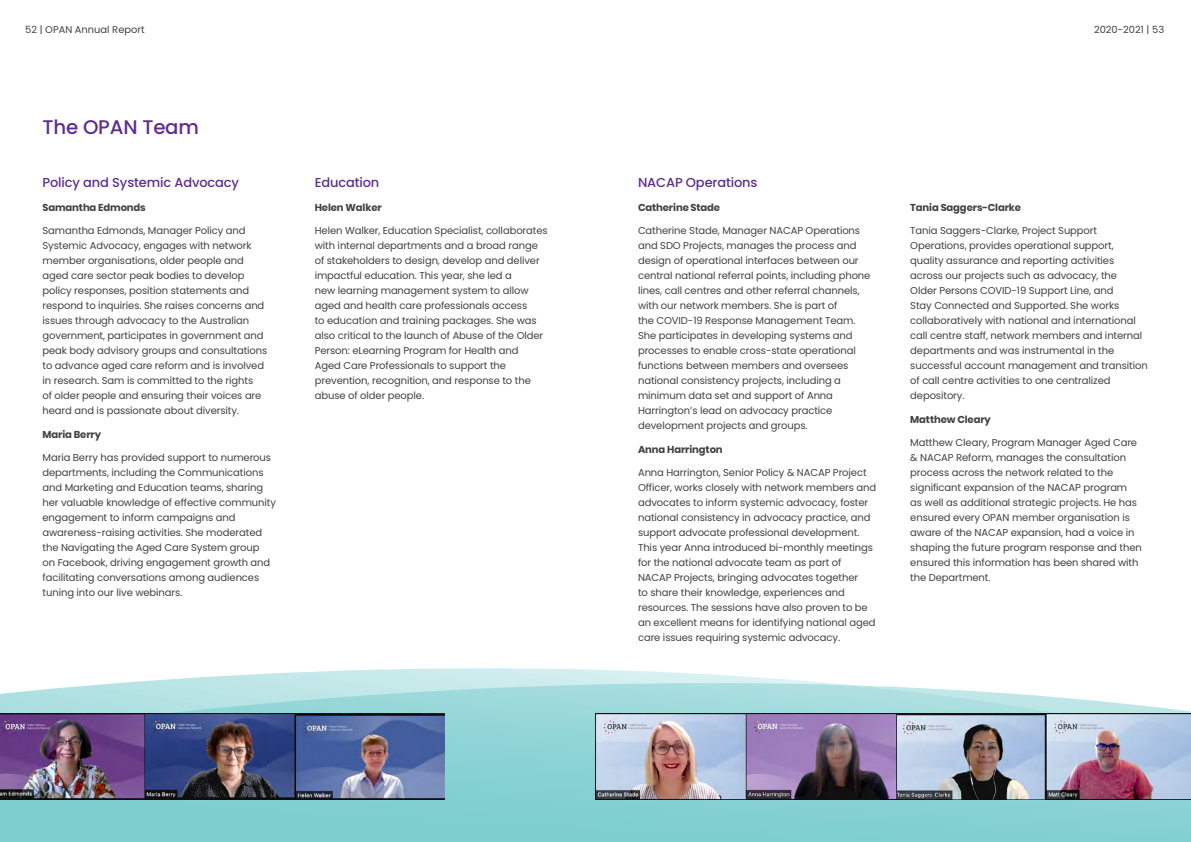
<style>
.page{position:relative;width:1191px;height:842px;background:#fff}
.page>*{position:absolute;margin:0;border:0;box-sizing:border-box;transform-origin:0 0}
.t1{font:500 19.7px "Poppins";letter-spacing:-.01em;color:#5e2d91}
.t2{font:500 13px "Poppins";letter-spacing:-.01em;color:#5e2d91}
.t3{font:10px/15px "Poppins";letter-spacing:-.01em;color:#414042}
.t4{font:700 10px "Poppins";letter-spacing:-.01em;color:#414042}
.t5{font:9.9px "Poppins";color:#414042}
</style>
<div class="page">
<svg style="left:0;top:668px;width:1191px;height:174px;background:#a2dadb"></svg>
<img style="left:0;top:713px;width:293px;height:86px">
<img style="left:293px;top:713px;width:151px;height:86px">
<img style="left:595px;top:713px;width:299px;height:86px">
<img style="left:894px;top:713px;width:297px;height:86px">
<p class="t5" style="left:25px;top:24px;width:121px">52 | OPAN Annual Report</p>
<p class="t5" style="left:1094px;top:24px;width:72px">2020-2021 | 53</p>
<h1 class="t1" style="left:43px;top:116px;width:158px">The OPAN Team</h1>
<h2 class="t2" style="left:43px;top:175px;width:198px">Policy and Systemic Advocacy</h2>
<p class="t4" style="left:43px;top:202px;width:105px">Samantha Edmonds</p>
<p class="t3" style="left:43px;top:223px;width:226px">Samantha Edmonds, Manager Policy and Systemic Advocacy, engages with network member organisations, older people and aged care sector peak bodies to develop policy responses, position statements and respond to inquiries. She raises concerns and issues through advocacy to the Australian government, participates in government and peak body advisory groups and consultations to advance aged care reform and is involved in research. Sam is committed to the rights<br>of older people and ensuring their voices are heard and is passionate about diversity.</p>
<p class="t4" style="left:43px;top:429px;width:60px">Maria Berry</p>
<p class="t3" style="left:43px;top:450px;width:235px">Maria Berry has provided support to numerous departments, including the Communications and Marketing and Education teams, sharing her valuable knowledge of effective community engagement to inform campaigns and awareness-raising activities. She moderated the Navigating the Aged Care System group<br>on Facebook, driving engagement growth and facilitating conversations among audiences tuning into our live webinars.</p>
<h2 class="t2" style="left:315px;top:175px;width:66px">Education</h2>
<p class="t4" style="left:315px;top:202px;width:68px">Helen Walker</p>
<p class="t3" style="left:315px;top:223px;width:234px">Helen Walker, Education Specialist, collaborates with internal departments and a broad range of stakeholders to design, develop and deliver impactful education. This year, she led a<br>new learning management system to allow aged and health care professionals access<br>to education and training packages. She was also critical to the launch of Abuse of the Older Person: eLearning Program for Health and<br>Aged Care Professionals to support the prevention, recognition, and response to the abuse of older people.</p>
<h2 class="t2" style="left:638px;top:175px;width:121px">NACAP Operations</h2>
<p class="t4" style="left:638px;top:202px;width:84px">Catherine Stade</p>
<p class="t3" style="left:638px;top:223px;width:234px">Catherine Stade, Manager NACAP Operations and SDO Projects, manages the process and design of operational interfaces between our central national referral points, including phone lines, call centres and other referral channels, with our network members. She is part of<br>the COVID-19 Response Management Team.<br>She participates in developing systems and processes to enable cross-state operational functions between members and oversees national consistency projects, including a minimum data set and support of Anna Harrington’s lead on advocacy practice development projects and groups.</p>
<p class="t4" style="left:638px;top:444px;width:86px">Anna Harrington</p>
<p class="t3" style="left:638px;top:465px;width:240px">Anna Harrington, Senior Policy &amp; NACAP Project Officer, works closely with network members and advocates to inform systemic advocacy, foster national consistency in advocacy practice, and support advocate professional development.<br>This year Anna introduced bi-monthly meetings for the national advocate team as part of NACAP Projects, bringing advocates together<br>to share their knowledge, experiences and resources. The sessions have also proven to be an excellent means for identifying national aged care issues requiring systemic advocacy.</p>
<p class="t4" style="left:910px;top:201px;width:112px">Tania Saggers-Clarke</p>
<p class="t3" style="left:910px;top:223px;width:239px">Tania Saggers-Clarke, Project Support Operations, provides operational support, quality assurance and reporting activities across our projects such as advocacy, the<br>Older Persons COVID-19 Support Line, and<br>Stay Connected and Supported. She works collaboratively with national and international call centre staff, network members and internal departments and was instrumental in the successful account management and transition of call centre activities to one centralized depository.</p>
<p class="t4" style="left:910px;top:413px;width:82px">Matthew Cleary</p>
<p class="t3" style="left:910px;top:435px;width:233px">Matthew Cleary, Program Manager Aged Care &amp; NACAP Reform, manages the consultation process across the network related to the significant expansion of the NACAP program<br>as well as additional strategic projects. He has ensured every OPAN member organisation is aware of the NACAP expansion, had a voice in shaping the future program response and then ensured this information has been shared with the Department.</p>
</div>
